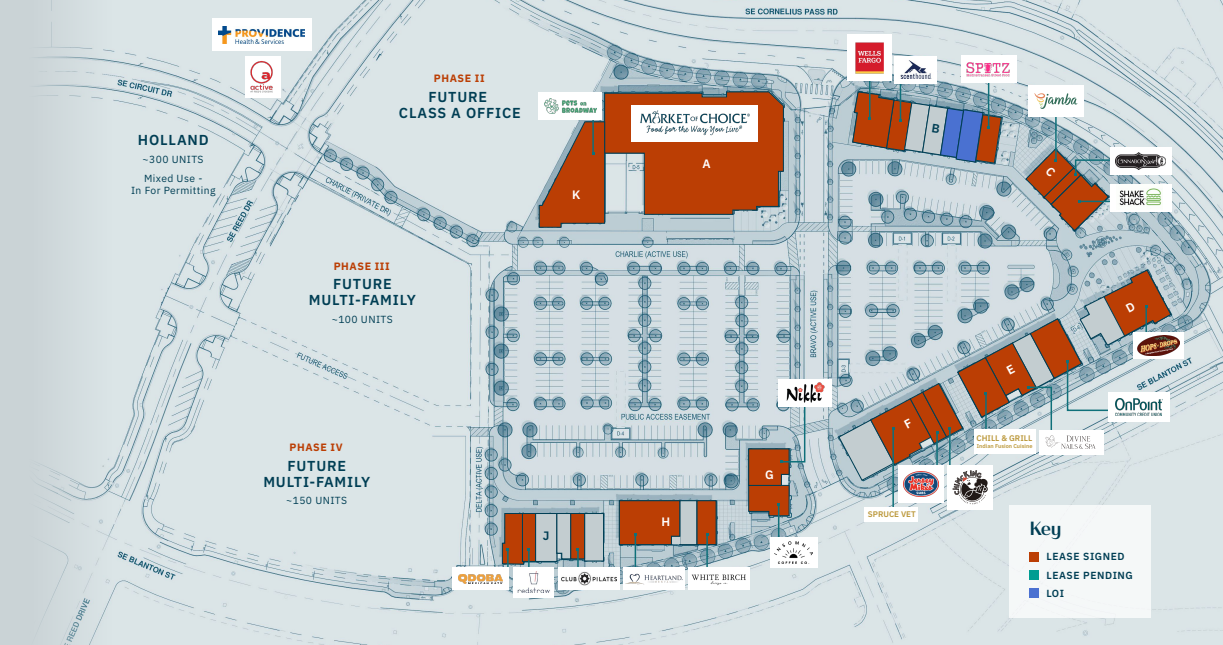
<style>
.page{position:relative;width:1223px;height:645px;background:#fff}
.page>*{position:absolute;margin:0;border:0;box-sizing:border-box;transform-origin:0 0}
.t1{font:19.1px "Haboro Contrast Nor Med";color:#003e54}
.t2{font:600 14.4px/16px "IBM Plex Sans";letter-spacing:.055em;color:#003e54;text-align:center}
.t3{font:600 12.2px "IBM Plex Sans";color:#fff}
.t4{font:600 12.2px "IBM Plex Sans";color:#003e54}
.t5{font:700 10.6px "IBM Plex Sans";letter-spacing:.055em;color:#bb3e04}
.t6{font:10.3px/18.5px "IBM Plex Sans";letter-spacing:.04em;color:#003e54}
.t7{font:600 10.3px/18.4px "IBM Plex Sans";letter-spacing:.055em;color:#003e54}
.t8{font:600 8.1px "IBM Plex Sans";color:#bb983a}
.t9{font:600 5.6px "IBM Plex Sans";color:#bb983a}
</style>
<div class="page">
<img style="left:112px;top:0;width:1111px;height:644px">
<div style="left:535px;top:512px;width:22px;height:49px;background:#c3cdd0"></div>
<div style="left:522px;top:512px;width:14px;height:49px;background:#bb3e04;border:1px solid #003e54"></div>
<div style="left:584px;top:512px;width:20px;height:48px;background:#c3cdd0;border:1px solid #003e54"></div>
<div style="left:679px;top:500px;width:18px;height:44px;background:#c3cdd0;border:1px solid #003e54"></div>
<div style="left:1010px;top:505px;width:141px;height:112px;background:#f5f8f8"></div>
<div style="left:1030px;top:551px;width:9px;height:9px;background:#bb3e04"></div>
<div style="left:1030px;top:570px;width:9px;height:9px;background:#009d92"></div>
<div style="left:1030px;top:588px;width:9px;height:9px;background:#4a71d1"></div>
<div style="left:697px;top:500px;width:19px;height:44px;background:#bb3e04"></div>
<div style="left:571px;top:512px;width:14px;height:46px;background:#bb3e04;border:1px solid #003e54"></div>
<div style="left:0;top:0;width:112px;height:644px;background:#ced8db"></div>
<div style="left:212px;top:18px;width:100px;height:32px;background:#fff"></div>
<img style="left:219px;top:26px;width:85px;height:17px">
<div style="left:245px;top:56px;width:36px;height:41px;background:#fff"></div>
<img style="left:250px;top:61px;width:23px;height:32px">
<hr style="left:869px;top:58px;width:2px;height:60px;background:#0f707a">
<div style="left:848px;top:35px;width:44px;height:46px;background:#fff"></div>
<img style="left:856px;top:43px;width:28px;height:30px">
<div style="left:1110px;top:183px;width:61px;height:28px;background:#fff"></div>
<img style="left:1154px;top:188px;width:8px;height:20px">
<div style="left:1110px;top:147px;width:61px;height:27px;background:#fff"></div>
<img style="left:1154px;top:154px;width:12px;height:14px">
<div style="left:778px;top:379px;width:53px;height:27px;background:#fff"></div>
<img style="left:787px;top:382px;width:38px;height:21px">
<hr style="left:706px;top:534px;width:2px;height:45px;background:#0f707a">
<div style="left:688px;top:567px;width:62px;height:22px;background:#fff"></div>
<img style="left:691px;top:574px;width:55px;height:11px">
<hr style="left:778px;top:503px;width:1px;height:45px;background:#0f707a">
<svg style="left:748px;top:393px;width:58px;height:122px;background:#ad9285"></svg>
<hr style="left:635px;top:534px;width:1px;height:45px;background:#0f707a">
<svg style="left:619px;top:499px;width:61px;height:45px;background:#ae4311"></svg>
<div style="left:623px;top:567px;width:62px;height:22px;background:#fff"></div>
<img style="left:625px;top:573px;width:58px;height:12px">
<hr style="left:577px;top:549px;width:2px;height:26px;background:#0f707a">
<svg style="left:556px;top:512px;width:23px;height:47px"></svg>
<div style="left:558px;top:567px;width:62px;height:22px;background:#fff"></div>
<img style="left:562px;top:571px;width:55px;height:13px">
<hr style="left:507px;top:549px;width:2px;height:26px;background:#0f707a">
<div style="left:452px;top:567px;width:57px;height:22px;background:#fff"></div>
<img style="left:458px;top:574px;width:44px;height:9px">
<hr style="left:1055px;top:100px;width:2px;height:60px;background:#0f707a">
<div style="left:1028px;top:85px;width:56px;height:32px;background:#fff"></div>
<svg style="left:1034px;top:93px;width:43px;height:16px"></svg>
<hr style="left:988px;top:69px;width:1px;height:59px;background:#0f707a">
<div style="left:961px;top:55px;width:56px;height:28px;background:#fff"></div>
<div style="left:947px;top:464px;width:46px;height:45px;background:#fff"></div>
<hr style="left:892px;top:428px;width:2px;height:88px;background:#0f707a">
<div style="left:865px;top:506px;width:53px;height:15px;background:#fff"></div>
<div style="left:770px;top:536px;width:47px;height:31px;background:#fff"></div>
<img style="left:775px;top:541px;width:38px;height:22px">
<img style="left:967px;top:62px;width:43px;height:14px">
<hr style="left:900px;top:62px;width:1px;height:59px;background:#0f707a">
<div style="left:1133px;top:332px;width:51px;height:26px;background:#fff"></div>
<img style="left:1171px;top:335px;width:8px;height:18px">
<hr style="left:528px;top:549px;width:2px;height:25px;background:#0f707a">
<svg style="left:502px;top:512px;width:28px;height:52px"></svg>
<div style="left:513px;top:566px;width:41px;height:30px;background:#fff"></div>
<img style="left:517px;top:571px;width:33px;height:20px">
<div style="left:894px;top:56px;width:43px;height:27px;background:#fff"></div>
<img style="left:900px;top:60px;width:32px;height:19px">
<svg style="left:539px;top:91px;width:245px;height:136px;background:#bc7b5c"></svg>
<div style="left:539px;top:93px;width:63px;height:27px;background:#fff"></div>
<img style="left:544px;top:98px;width:53px;height:15px">
<svg style="left:1025px;top:148px;width:129px;height:83px;background:#ad9a8f"></svg>
<svg style="left:852px;top:91px;width:150px;height:72px;background:#908184"></svg>
<svg style="left:838px;top:269px;width:333px;height:234px;background:#bbb8b6"></svg>
<p class="t2" style="left:138px;top:130px;width:72px">HOLLAND</p>
<p class="t6" style="left:143px;top:149px;width:62px">~300 UNITS<br>Mixed Use -</p>
<p class="t6" style="left:131px;top:180px;width:86px">In For Permitting</p>
<p class="t5" style="left:434px;top:70px;width:52px">PHASE II</p>
<p class="t2" style="left:399px;top:87px;width:123px">FUTURE<br>CLASS A OFFICE</p>
<p class="t5" style="left:334px;top:258px;width:57px">PHASE III</p>
<p class="t2" style="left:309px;top:275px;width:108px">FUTURE<br>MULTI-FAMILY</p>
<p class="t6" style="left:332px;top:309px;width:62px">~100 UNITS</p>
<p class="t3" style="left:572px;top:185px;width:10px">K</p>
<p class="t3" style="left:702px;top:154px;width:10px">A</p>
<p class="t5" style="left:290px;top:438px;width:55px">PHASE IV</p>
<p class="t2" style="left:263px;top:456px;width:108px">FUTURE<br>MULTI-FAMILY</p>
<p class="t6" style="left:286px;top:490px;width:62px">~150 UNITS</p>
<p class="t3" style="left:765px;top:464px;width:10px">G</p>
<p class="t8" style="left:977px;top:431px;width:57px">CHILL &amp; GRILL</p>
<p class="t9" style="left:977px;top:441px;width:57px">Indian Fusion Cuisine</p>
<p class="t8" style="left:868px;top:507px;width:49px">SPRUCE VET</p>
<p class="t3" style="left:662px;top:511px;width:10px">H</p>
<p class="t4" style="left:543px;top:525px;width:8px">J</p>
<h1 class="t1" style="left:1030px;top:515px;width:33px">Key</h1>
<p class="t7" style="left:1046px;top:546px;width:88px">LEASE SIGNED<br>LEASE PENDING<br>LOI</p>
</div>
